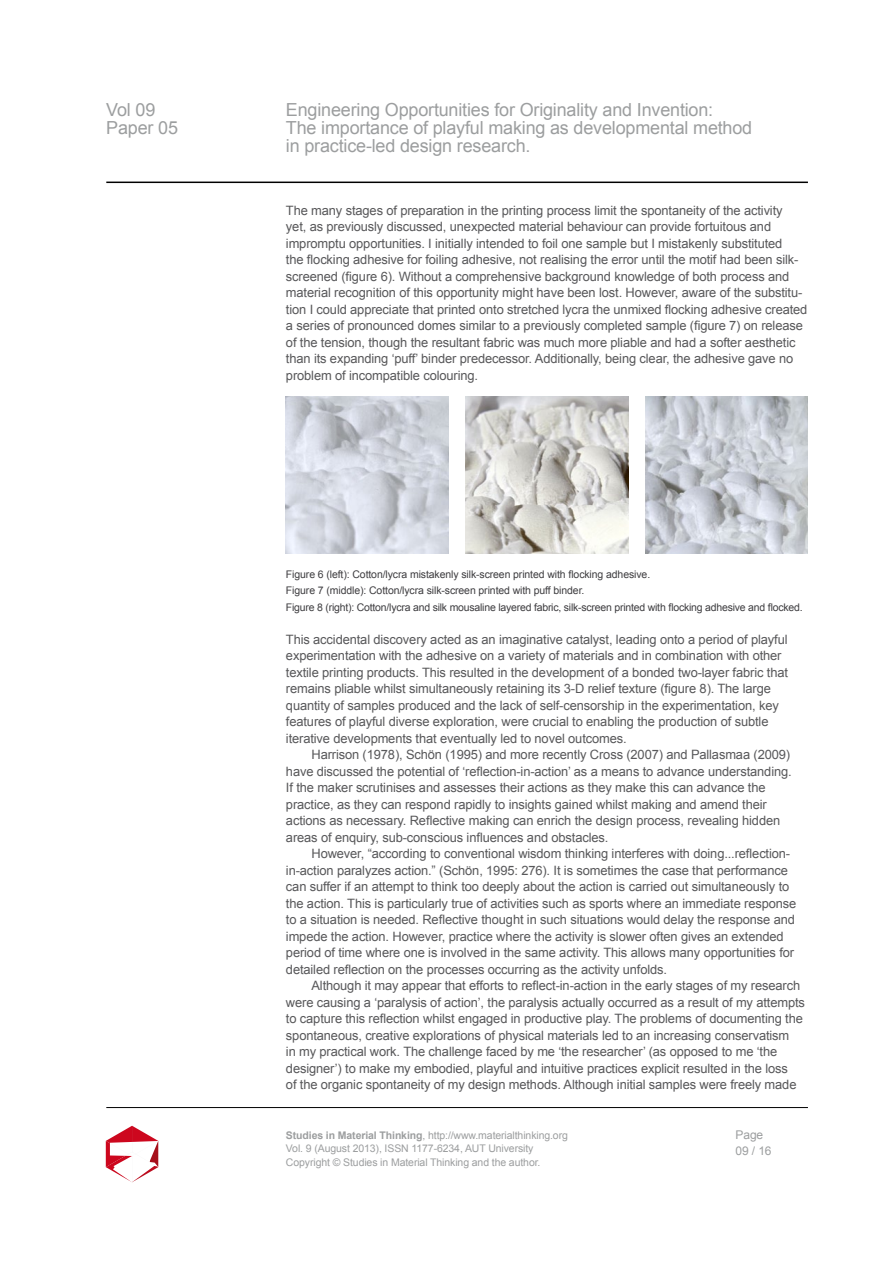
<style>
.page{position:relative;width:893px;height:1263px;background:#fff}
.page>*{position:absolute;margin:0;border:0;box-sizing:border-box;transform-origin:0 0}
.t1{font:18px/18px "Arial";letter-spacing:-.01em;color:#9c9e9f}
.t2{font:12.9px/16.5px "Arial";letter-spacing:-.01em;color:#58585a}
.t3{font:12px/16.5px "Arial";letter-spacing:-.01em;color:#9c9e9f}
.t4{font:10.5px/16.5px "Arial";letter-spacing:-.01em;color:#3e3d40}
.t5{font:10.5px/13.5px "Arial";letter-spacing:-.01em;color:#9c9e9f}
.s1{font-weight:700}
</style>
<div class="page">
<hr style="left:106px;top:182px;width:702px;height:1px;background:#000">
<hr style="left:106px;top:1107px;width:702px;height:1px;background:#000">
<svg style="left:106px;top:1126px;width:52px;height:56px"></svg>
<img style="left:286px;top:396px;width:163px;height:157px">
<img style="left:465px;top:396px;width:163px;height:157px">
<img style="left:645px;top:396px;width:163px;height:157px">
<h1 class="t1" style="left:106px;top:100px;width:73px">Vol 09<br>Paper 05</h1>
<h1 class="t1" style="left:286px;top:100px;width:468px">Engineering Opportunities for Originality and Invention:<br>The importance of playful making as developmental method in practice-led design research.</h1>
<p class="t2" style="left:286px;top:202px;width:523px">The many stages of preparation in the printing process limit the spontaneity of the activity<br>yet, as previously discussed, unexpected material behaviour can provide fortuitous and impromptu opportunities. I initially intended to foil one sample but I mistakenly substituted<br>the flocking adhesive for foiling adhesive, not realising the error until the motif had been silk&shy;screened (figure 6). Without a comprehensive background knowledge of both process and material recognition of this opportunity might have been lost. However, aware of the substitu&shy;tion I could appreciate that printed onto stretched lycra the unmixed flocking adhesive created a series of pronounced domes similar to a previously completed sample (figure 7) on release of the tension, though the resultant fabric was much more pliable and had a softer aesthetic than its expanding ‘puff’ binder predecessor. Additionally, being clear, the adhesive gave no problem of incompatible colouring.</p>
<p class="t4" style="left:286px;top:566px;width:518px">Figure 6 (left): Cotton/lycra mistakenly silk-screen printed with flocking adhesive.<br>Figure 7 (middle): Cotton/lycra silk-screen printed with puff binder.<br>Figure 8 (right): Cotton/lycra and silk mousaline layered fabric, silk-screen printed with flocking adhesive and flocked.</p>
<p class="t2" style="left:286px;top:631px;width:503px">This accidental discovery acted as an imaginative catalyst, leading onto a period of playful experimentation with the adhesive on a variety of materials and in combination with other textile printing products. This resulted in the development of a bonded two-layer fabric that remains pliable whilst simultaneously retaining its 3-D relief texture (figure 8). The large quantity of samples produced and the lack of self-censorship in the experimentation, key features of playful diverse exploration, were crucial to enabling the production of subtle iterative developments that eventually led to novel outcomes.</p>
<p class="t2" style="left:286px;top:746px;width:507px;text-indent:26px">Harrison (1978), Schön (1995) and more recently Cross (2007) and Pallasmaa (2009) have discussed the potential of ‘reflection-in-action’ as a means to advance understanding.<br>If the maker scrutinises and assesses their actions as they make this can advance the practice, as they can respond rapidly to insights gained whilst making and amend their actions as necessary. Reflective making can enrich the design process, revealing hidden areas of enquiry, sub-conscious influences and obstacles.</p>
<p class="t2" style="left:286px;top:845px;width:512px;text-indent:26px">However, “according to conventional wisdom thinking interferes with doing...reflection&shy;in-action paralyzes action.” (Schön, 1995: 276). It is sometimes the case that performance can suffer if an attempt to think too deeply about the action is carried out simultaneously to the action. This is particularly true of activities such as sports where an immediate response to a situation is needed. Reflective thought in such situations would delay the response and impede the action. However, practice where the activity is slower often gives an extended period of time where one is involved in the same activity. This allows many opportunities for detailed reflection on the processes occurring as the activity unfolds.</p>
<p class="t2" style="left:286px;top:977px;width:520px;text-indent:26px">Although it may appear that efforts to reflect-in-action in the early stages of my research were causing a ‘paralysis of action’, the paralysis actually occurred as a result of my attempts to capture this reflection whilst engaged in productive play. The problems of documenting the spontaneous, creative explorations of physical materials led to an increasing conservatism<br>in my practical work. The challenge faced by me ‘the researcher’ (as opposed to me ‘the designer’) to make my embodied, playful and intuitive practices explicit resulted in the loss<br>of the organic spontaneity of my design methods. Although initial samples were freely made</p>
<p class="t5" style="left:286px;top:1128px;width:283px"><span class="s1">Studies in Material Thinking</span>, http://www.materialthinking.org<br>Vol. 9 (August 2013), ISSN 1177-6234, AUT University<br>Copyright © Studies in Material Thinking and the author.</p>
<p class="t3" style="left:736px;top:1126px;width:37px">Page<br>09 / 16</p>
</div>
